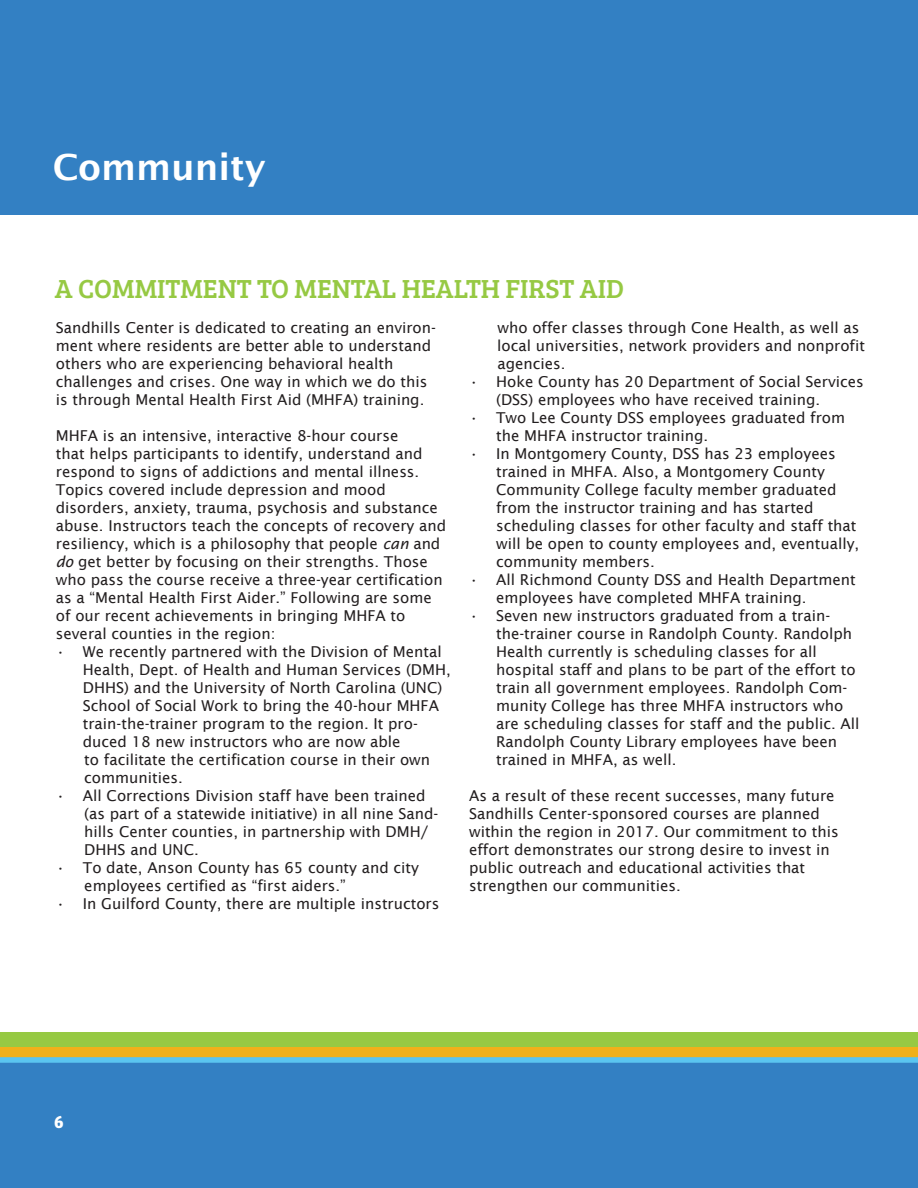
<style>
.page{position:relative;width:918px;height:1188px;background:#fff}
.page>*{position:absolute;margin:0;border:0;box-sizing:border-box;transform-origin:0 0}
.t1{font:600 36px "Lucida Sans";color:#fff}
.t2{font:27px "Bree Serif";color:#96c943}
.t3{font:700 18px "Bree Serif";color:#fff}
.t4{font:15px/18px "Lucida Sans";color:#231f20}
.s1{font-style:italic}
</style>
<div class="page">
<div style="left:0;top:1062px;width:918px;height:126px;background:#3380c3"></div>
<div style="left:0;top:0;width:918px;height:215px;background:#3380c3"></div>
<svg style="left:0;top:1057px;width:918px;height:6px;fill:#5ac5f0"></svg>
<div style="left:0;top:1042px;width:918px;height:15px;background:#f0b01a"></div>
<div style="left:0;top:1032px;width:918px;height:15px;background:#96c943"></div>
<h1 class="t1" style="left:53px;top:146px;width:215px">Community</h1>
<h2 class="t2" style="left:55px;top:269px;width:571px">A COMMITMENT TO MENTAL HEALTH FIRST AID</h2>
<p class="t4" style="left:56px;top:319px;width:382px">Sandhills Center is dedicated to creating an environ&shy;ment where residents are better able to understand others who are experiencing behavioral health challenges and crises. One way in which we do this is through Mental Health First Aid (MHFA) training.</p>
<p class="t4" style="left:56px;top:427px;width:392px">MHFA is an intensive, interactive 8-hour course<br>that helps participants to identify, understand and respond to signs of addictions and mental illness.<br>Topics covered include depression and mood disorders, anxiety, trauma, psychosis and substance abuse. Instructors teach the concepts of recovery and resiliency, which is a philosophy that people <span class="s1">can</span> and <span class="s1">do</span> get better by focusing on their strengths. Those who pass the course receive a three-year certification as a “Mental Health First Aider.” Following are some of our recent achievements in bringing MHFA to several counties in the region:</p>
<p class="t4" style="left:83px;top:643px;width:369px;text-indent:-27px">• We recently partnered with the Division of Mental Health, Dept. of Health and Human Services (DMH, DHHS) and the University of North Carolina (UNC)<br>School of Social Work to bring the 40-hour MHFA train-the-trainer program to the region. It pro&shy;duced 18 new instructors who are now able<br>to facilitate the certification course in their own communities.</p>
<p class="t4" style="left:84px;top:787px;width:356px;text-indent:-28px">• All Corrections Division staff have been trained (as part of a statewide initiative) in all nine Sand&shy;hills Center counties, in partnership with DMH/ DHHS and UNC.</p>
<p class="t4" style="left:84px;top:859px;width:336px;text-indent:-28px">• To date, Anson County has 65 county and city employees certified as “first aiders.”</p>
<p class="t4" style="left:56px;top:895px;width:385px">• In Guilford County, there are multiple instructors</p>
<p class="t4" style="left:497px;top:319px;width:369px">who offer classes through Cone Health, as well as local universities, network providers and nonprofit agencies.</p>
<p class="t4" style="left:496px;top:373px;width:369px;text-indent:-27px">• Hoke County has 20 Department of Social Services (DSS) employees who have received training.</p>
<p class="t4" style="left:496px;top:409px;width:351px;text-indent:-27px">• Two Lee County DSS employees graduated from the MHFA instructor training.</p>
<p class="t4" style="left:496px;top:445px;width:365px;text-indent:-27px">• In Montgomery County, DSS has 23 employees trained in MHFA. Also, a Montgomery County Community College faculty member graduated from the instructor training and has started scheduling classes for other faculty and staff that will be open to county employees and, eventually, community members.</p>
<p class="t4" style="left:496px;top:571px;width:361px;text-indent:-27px">• All Richmond County DSS and Health Department employees have completed MHFA training.</p>
<p class="t4" style="left:496px;top:607px;width:365px;text-indent:-27px">• Seven new instructors graduated from a train&shy;the-trainer course in Randolph County. Randolph Health currently is scheduling classes for all hospital staff and plans to be part of the effort to train all government employees. Randolph Com&shy;munity College has three MHFA instructors who are scheduling classes for staff and the public. All Randolph County Library employees have been trained in MHFA, as well.</p>
<p class="t4" style="left:469px;top:787px;width:371px">As a result of these recent successes, many future Sandhills Center-sponsored courses are planned within the region in 2017. Our commitment to this effort demonstrates our strong desire to invest in public outreach and educational activities that strengthen our communities.</p>
<p class="t3" style="left:54px;top:1108px;width:11px">6</p>
</div>
